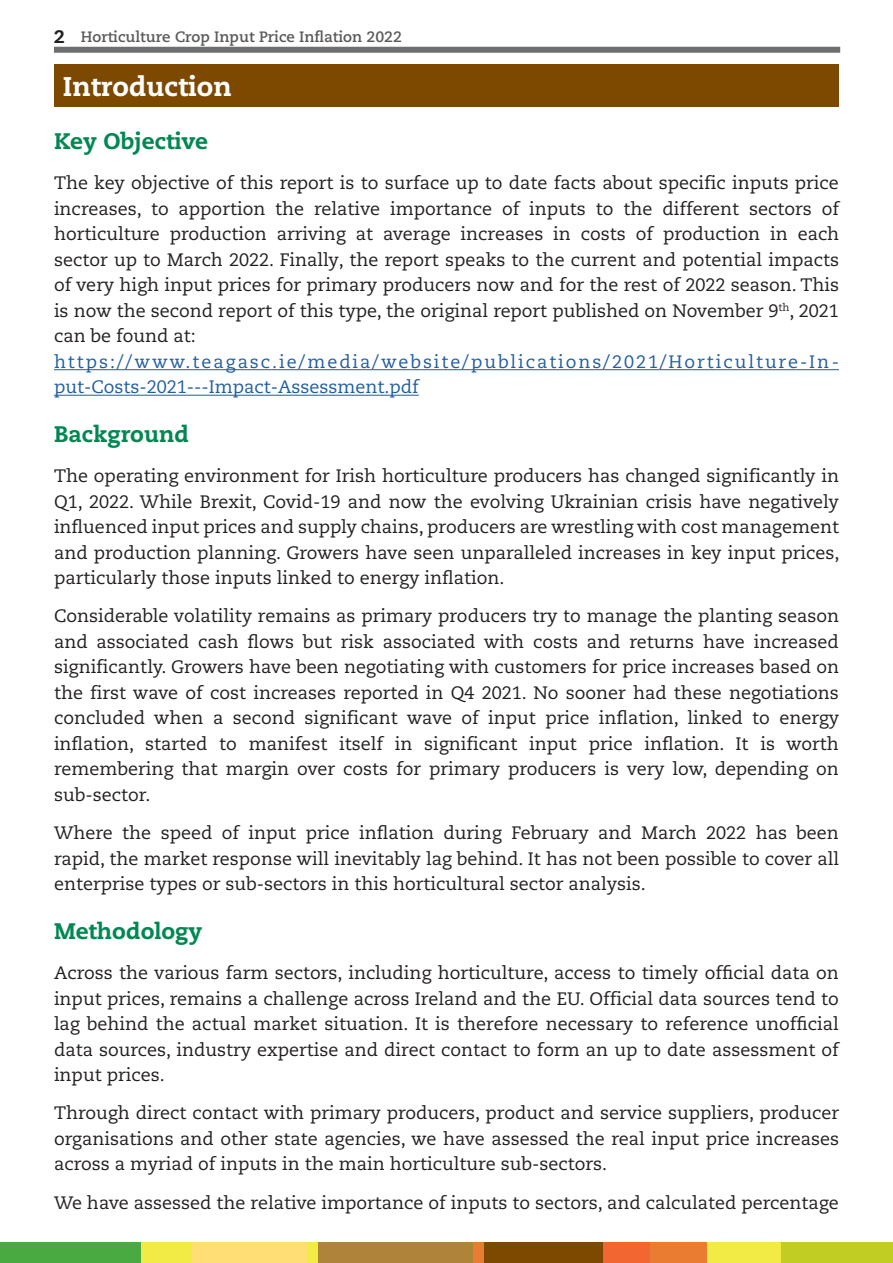
<style>
.page{position:relative;width:893px;height:1263px;background:#fff}
.page>*{position:absolute;margin:0;border:0;box-sizing:border-box;transform-origin:0 0}
.t1{font:800 27px "Caecilia LT Pro 85";color:#fff}
.t2{font:800 22.5px "Caecilia LT Pro 85";color:#008852}
.t3{font:18px/25.5px "Caecilia LT Pro 55 Roman";color:#231f20;text-align:justify}
.t4{font:18px/25.5px "Caecilia LT Pro 55 Roman";letter-spacing:.11em;color:#215e9f}
.t5{font:700 15px "Caecilia LT Pro 75";color:#58595b}
.s1{font-family:"Caecilia LT Pro 85";font-weight:800;font-size:18px;color:#231f20}
</style>
<div class="page">
<div style="left:0;top:1242px;width:141px;height:21px;background:#4aaa42"></div>
<div style="left:191px;top:1242px;width:116px;height:21px;background:#ffde75"></div>
<div style="left:141px;top:1242px;width:50px;height:21px;background:#f2eb46"></div>
<div style="left:318px;top:1242px;width:155px;height:21px;background:#b0833b"></div>
<div style="left:307px;top:1242px;width:11px;height:21px;background:#f2eb46"></div>
<div style="left:484px;top:1242px;width:120px;height:21px;background:#7d4800"></div>
<div style="left:473px;top:1242px;width:11px;height:21px;background:#e97c30"></div>
<div style="left:650px;top:1242px;width:57px;height:21px;background:#e97c30"></div>
<div style="left:604px;top:1242px;width:46px;height:21px;background:#f26631"></div>
<div style="left:780px;top:1242px;width:113px;height:21px;background:#c2cd23"></div>
<div style="left:707px;top:1242px;width:74px;height:21px;background:#f2eb46"></div>
<div style="left:54px;top:47px;width:786px;height:6px;background:#6d6f71"></div>
<hr style="left:54px;top:369px;width:785px;height:1px;background:#215e9f">
<hr style="left:54px;top:395px;width:365px;height:1px;background:#215e9f">
<div style="left:54px;top:65px;width:785px;height:42px;background:#7d4800"></div>
<p class="t5" style="left:54px;top:26px;width:349px"><span class="s1">2</span> Horticulture Crop Input Price Inflation 2022</p>
<p class="t1" style="left:63px;top:68px;width:170px">Introduction</p>
<p class="t2" style="left:54px;top:125px;width:156px">Key Objective</p>
<p class="t3" style="left:54px;top:170px;width:786px">The key objective of this report is to surface up to date facts about specific inputs price increases, to apportion the relative importance of inputs to the different sectors of horticulture production arriving at average increases in costs of production in each sector up to March 2022. Finally, the report speaks to the current and potential impacts of very high input prices for primary producers now and for the rest of 2022 season. This is now the second report of this type, the original report published on November 9<sup>th</sup>, 2021 can be found at:</p>
<p class="t4" style="left:54px;top:349px;width:786px">https://www.teagasc.ie/media/website/publications/2021/Horticulture-In&shy;put-Costs-2021---Impact-Assessment.pdf</p>
<p class="t2" style="left:54px;top:418px;width:137px">Background</p>
<p class="t3" style="left:54px;top:463px;width:787px">The operating environment for Irish horticulture producers has changed significantly in Q1, 2022. While Brexit, Covid-19 and now the evolving Ukrainian crisis have negatively influenced input prices and supply chains, producers are wrestling with cost management and production planning. Growers have seen unparalleled increases in key input prices, particularly those inputs linked to energy inflation.</p>
<p class="t3" style="left:54px;top:603px;width:786px">Considerable volatility remains as primary producers try to manage the planting season and associated cash flows but risk associated with costs and returns have increased significantly. Growers have been negotiating with customers for price increases based on the first wave of cost increases reported in Q4 2021. No sooner had these negotiations concluded when a second significant wave of input price inflation, linked to energy inflation, started to manifest itself in significant input price inflation. It is worth remembering that margin over costs for primary producers is very low, depending on sub-sector.</p>
<p class="t3" style="left:54px;top:820px;width:786px">Where the speed of input price inflation during February and March 2022 has been rapid, the market response will inevitably lag behind. It has not been possible to cover all enterprise types or sub-sectors in this horticultural sector analysis.</p>
<p class="t2" style="left:54px;top:915px;width:150px">Methodology</p>
<p class="t3" style="left:54px;top:960px;width:786px">Across the various farm sectors, including horticulture, access to timely official data on input prices, remains a challenge across Ireland and the EU. Official data sources tend to lag behind the actual market situation. It is therefore necessary to reference unofficial data sources, industry expertise and direct contact to form an up to date assessment of input prices.</p>
<p class="t3" style="left:54px;top:1100px;width:786px">Through direct contact with primary producers, product and service suppliers, producer organisations and other state agencies, we have assessed the real input price increases across a myriad of inputs in the main horticulture sub-sectors.</p>
<p class="t3" style="left:54px;top:1189px;width:786px">We have assessed the relative importance of inputs to sectors, and calculated percentage</p>
</div>
